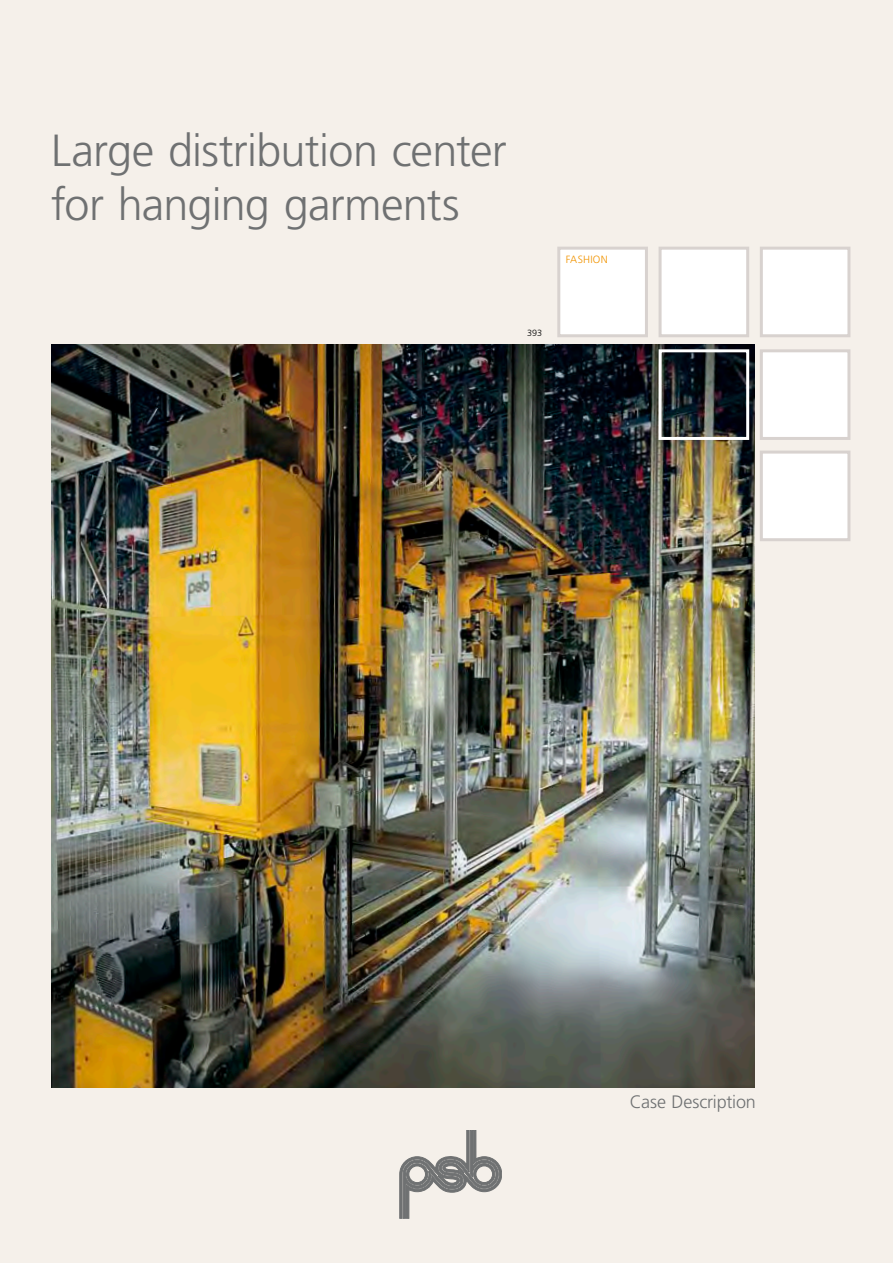
<style>
.page{position:relative;width:893px;height:1263px;background:#f5f0ea}
.page>*{position:absolute;margin:0;border:0;box-sizing:border-box;transform-origin:0 0}
.t1{font:300 45px/54px "Frutiger";letter-spacing:-.02em;color:#6f7172}
.t2{font:300 18px "Frutiger";letter-spacing:-.01em;color:#6f7172}
.t3{font:300 10.5px "Frutiger";letter-spacing:.03em;color:#f19400}
.t4{font:300 9px "Frutiger";color:#000}
</style>
<div class="page">
<svg style="left:400px;top:1130px;width:102px;height:88px"></svg>
<img style="left:51px;top:344px;width:703px;height:744px">
<div style="left:659px;top:247px;width:90px;height:90px;background:#fff;border:3px solid #d8d2cf"></div>
<div style="left:760px;top:247px;width:90px;height:90px;background:#fff;border:3px solid #d8d2cf"></div>
<div style="left:659px;top:349px;width:90px;height:91px;border:3px solid #fff"></div>
<div style="left:760px;top:349px;width:90px;height:91px;background:#fff;border:3px solid #d8d2cf"></div>
<div style="left:760px;top:451px;width:90px;height:90px;background:#fff;border:3px solid #d8d2cf"></div>
<div style="left:557px;top:247px;width:91px;height:90px;background:#fff;border:3px solid #d8d2cf"></div>
<p class="t1" style="left:51px;top:124px;width:457px">Large distribution center for hanging garments</p>
<p class="t3" style="left:566px;top:253px;width:44px">FASHION</p>
<p class="t4" style="left:527px;top:328px;width:17px">393</p>
<p class="t2" style="left:630px;top:1092px;width:128px">Case Description</p>
</div>
